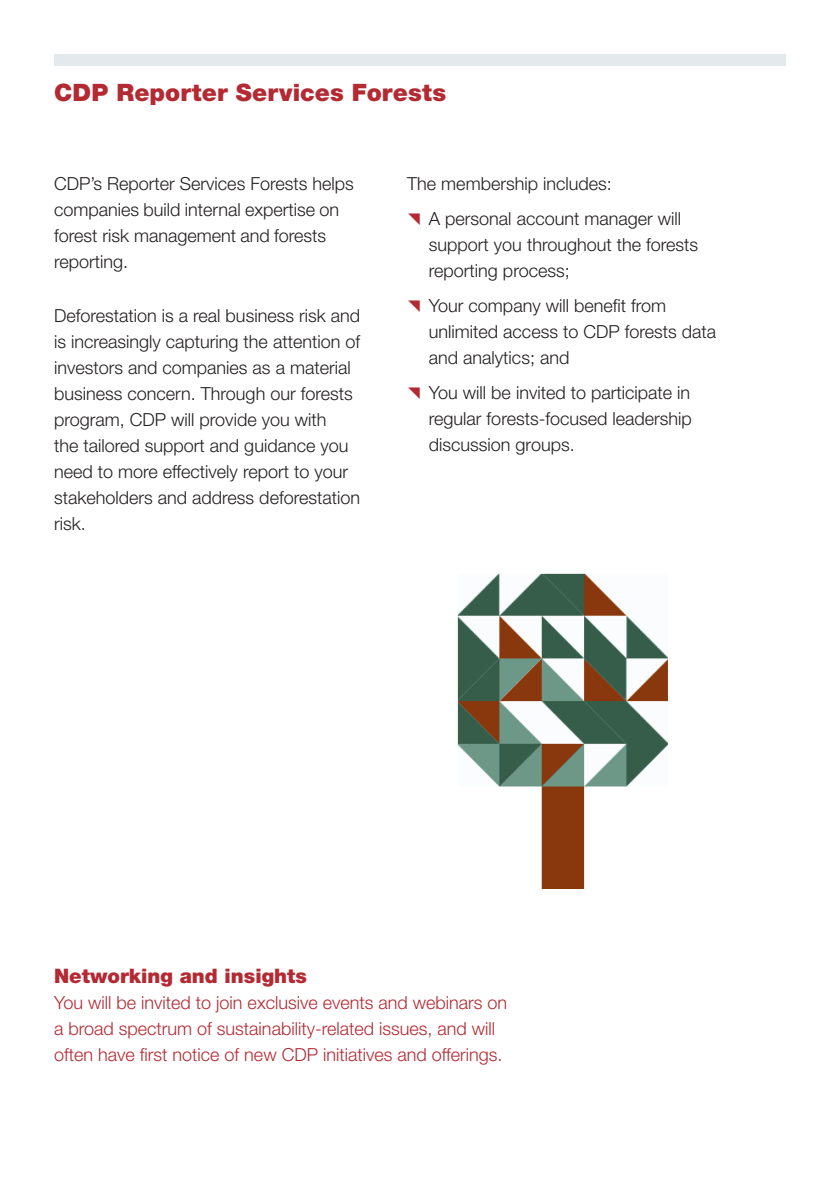
<style>
.page{position:relative;width:840px;height:1191px;background:#fff}
.page>*{position:absolute;margin:0;border:0;box-sizing:border-box;transform-origin:0 0}
.Page_head{font:900 24px "Helvetica Neue LT Pro";letter-spacing:.005em;color:#b32a33}
.Body_copy{font:900 20px "Helvetica Neue LT Pro";color:#b32a33}
.Body_copy-2{font:300 18px/26px "Helvetica Neue LT Pro";color:#231f20}
.Body_copy-3{font:300 18px/26px "Helvetica Neue LT Pro";color:#b32a33}
</style>
<div class="page">
<div style="left:54px;top:54px;width:731px;height:12px;background:#e4e9ed"></div>
<img style="left:457px;top:573px;width:211px;height:315px">
<p class="Page_head" style="left:54px;top:78px;width:393px">CDP Reporter Services Forests</p>
<p class="Body_copy-2" style="left:54px;top:170px;width:301px">CDP’s Reporter Services Forests helps companies build internal expertise on forest risk management and forests reporting.</p>
<p class="Body_copy-2" style="left:54px;top:302px;width:307px">Deforestation is a real business risk and is increasingly capturing the attention of investors and companies as a material business concern. Through our forests program, CDP will provide you with<br>the tailored support and guidance you need to more effectively report to your stakeholders and address deforestation risk.</p>
<p class="Body_copy-2" style="left:407px;top:170px;width:206px">The membership includes:</p>
<p class="Body_copy-2" style="left:428px;top:205px;width:271px">A personal account manager will support you throughout the forests reporting process;</p>
<p class="Body_copy-2" style="left:428px;top:292px;width:289px">Your company will benefit from unlimited access to CDP forests data and analytics; and</p>
<p class="Body_copy-2" style="left:428px;top:379px;width:264px;text-align:justify">You will be invited to participate in regular forests-focused leadership discussion groups.</p>
<p class="Body_copy" style="left:54px;top:964px;width:254px">Networking and insights</p>
<p class="Body_copy-3" style="left:54px;top:989px;width:454px">You will be invited to join exclusive events and webinars on a broad spectrum of sustainability-related issues, and will often have first notice of new CDP initiatives and offerings.</p>
</div>
